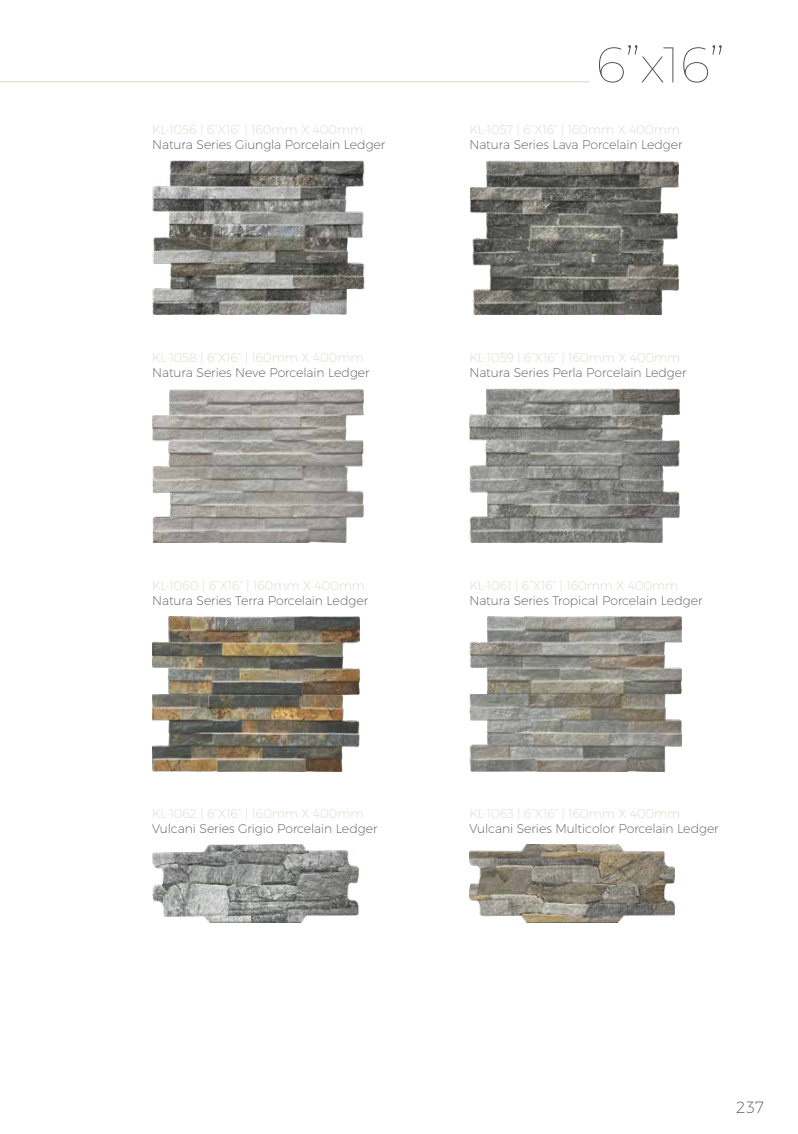
<style>
.page{position:relative;width:798px;height:1134px;background:#fff}
.page>*{position:absolute;margin:0;border:0;box-sizing:border-box;transform-origin:0 0}
.t1{font:100 50px "Montserrat";color:#4d4d4f}
.t2{font:200 16.25px "Montserrat";color:#4d4d4f}
.t3{font:200 12.5px "Montserrat";letter-spacing:-.005em;color:#4d4d4f}
.t4{font:200 12.5px "Montserrat";color:#dad5c4}
</style>
<div class="page">
<hr style="left:0;top:81px;width:589px;height:1px;background:#dad5c4">
<img style="left:152px;top:161px;width:212px;height:154px">
<img style="left:470px;top:161px;width:208px;height:154px">
<img style="left:153px;top:389px;width:210px;height:154px">
<img style="left:469px;top:389px;width:210px;height:154px">
<img style="left:153px;top:617px;width:206px;height:154px">
<img style="left:469px;top:617px;width:212px;height:154px">
<img style="left:153px;top:845px;width:205px;height:77px">
<img style="left:469px;top:845px;width:205px;height:77px">
<h1 class="t1" style="left:595px;top:31px;width:130px">6”x16”</h1>
<p class="t4" style="left:152px;top:122px;width:212px">KL-1056 | 6”X16” | 160mm X 400mm</p>
<p class="t3" style="left:152px;top:137px;width:234px">Natura Series Giungla Porcelain Ledger</p>
<p class="t4" style="left:469px;top:122px;width:212px">KL-1057 | 6”X16” | 160mm X 400mm</p>
<p class="t3" style="left:469px;top:137px;width:214px">Natura Series Lava Porcelain Ledger</p>
<p class="t4" style="left:152px;top:350px;width:212px">KL-1058 | 6”X16” | 160mm X 400mm</p>
<p class="t3" style="left:152px;top:365px;width:219px">Natura Series Neve Porcelain Ledger</p>
<p class="t4" style="left:469px;top:350px;width:212px">KL-1059 | 6”X16” | 160mm X 400mm</p>
<p class="t3" style="left:469px;top:365px;width:218px">Natura Series Perla Porcelain Ledger</p>
<p class="t4" style="left:152px;top:578px;width:214px">KL-1060 | 6”X16” | 160mm X 400mm</p>
<p class="t3" style="left:152px;top:593px;width:217px">Natura Series Terra Porcelain Ledger</p>
<p class="t4" style="left:469px;top:578px;width:210px">KL-1061 | 6”X16” | 160mm X 400mm</p>
<p class="t3" style="left:469px;top:593px;width:234px">Natura Series Tropical Porcelain Ledger</p>
<p class="t4" style="left:152px;top:806px;width:213px">KL-1062 | 6”X16” | 160mm X 400mm</p>
<p class="t3" style="left:152px;top:821px;width:226px">Vulcani Series Grigio Porcelain Ledger</p>
<p class="t4" style="left:469px;top:806px;width:212px">KL-1063 | 6”X16” | 160mm X 400mm</p>
<p class="t3" style="left:469px;top:821px;width:250px">Vulcani Series Multicolor Porcelain Ledger</p>
<h2 class="t2" style="left:735px;top:1097px;width:29px">237</h2>
</div>
